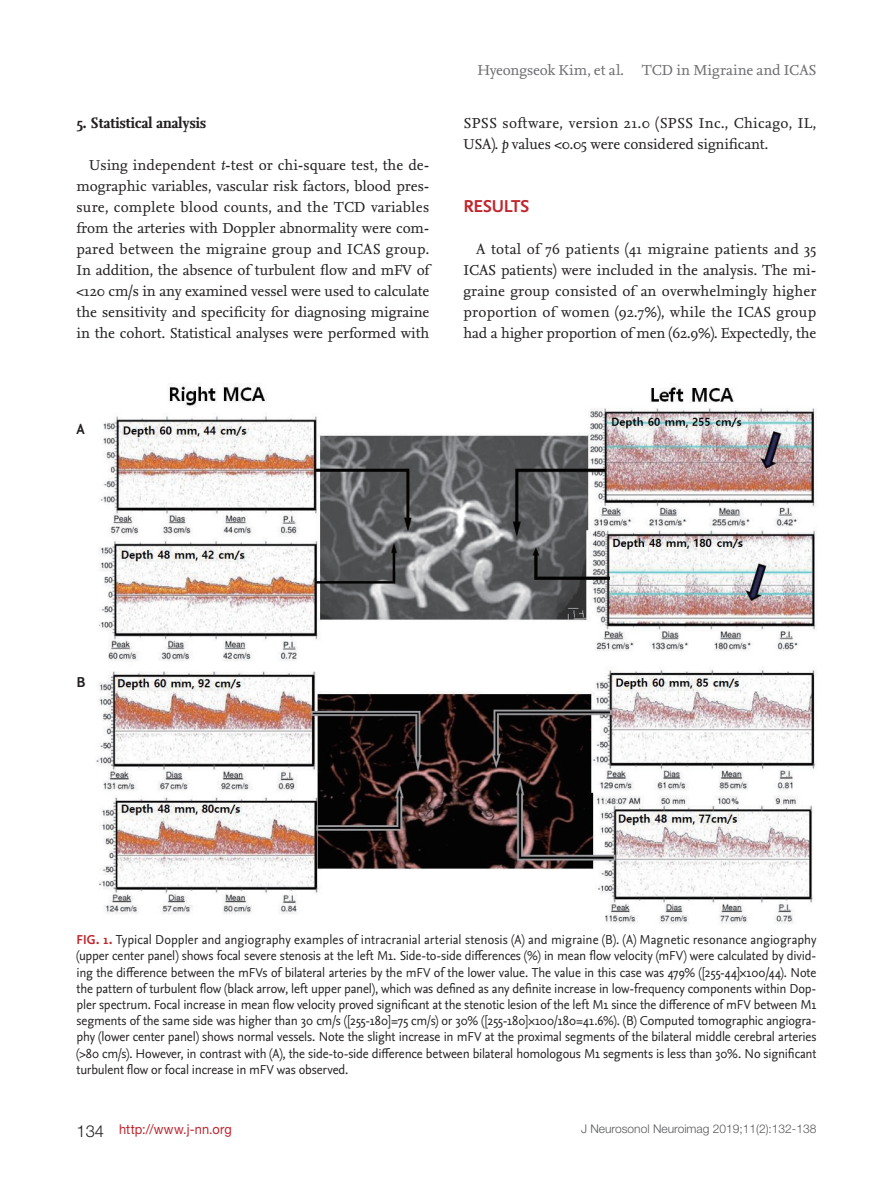
<style>
.page{position:relative;width:893px;height:1191px;background:#fff}
.page>*{position:absolute;margin:0;border:0;box-sizing:border-box;transform-origin:0 0}
.t1{font:700 18px "Nexus Sans";letter-spacing:-.02em;color:#c0262d}
.t2{font:700 15.75px "Nexus Serif";letter-spacing:-.01em;color:#231f20;scale:.95 1}
.t3{font:15px/21px "Nexus Serif";letter-spacing:-.01em;color:#231f20;text-align:justify}
.t4{font:15px/21px "Nexus Serif";letter-spacing:.025em;color:#231f20}
.t5{font:15px "Nexus Serif";color:#6c6d70}
.t6{font:700 15px "Nexus Sans";color:#231f20}
.t7{font:13.5px/16.2px "Nexus Sans";letter-spacing:-.01em;color:#231f20;text-align:justify;scale:.95 1}
.t8{font:13.5px "Helvetica Neue LT Std";letter-spacing:.01em;color:#c0262d;scale:.95 1}
.t9{font:300 12px "Helvetica Neue LT Std";color:#57585a}
.s1{font-style:italic}
.s2{font-family:"Nexus Sans Bold SC";color:#c0262d}
.s3{font-weight:300;font-size:16.5px;color:#231f20}
</style>
<div class="page">
<img style="left:96px;top:383px;width:720px;height:541px">
<p class="t2" style="left:77px;top:112px;width:138px">5. Statistical analysis</p>
<p class="t3" style="left:77px;top:154px;width:355px;text-indent:13px">Using independent <span class="s1">t</span>-test or chi-square test, the de&shy;mographic variables, vascular risk factors, blood pres&shy;sure, complete blood counts, and the TCD variables from the arteries with Doppler abnormality were com&shy;pared between the migraine group and ICAS group.<br>In addition, the absence of turbulent flow and mFV of &lt;120 cm/s in any examined vessel were used to calculate the sensitivity and specificity for diagnosing migraine in the cohort. Statistical analyses were performed with</p>
<p class="t5" style="left:477px;top:60px;width:341px">Hyeongseok Kim, et al. TCD in Migraine and ICAS</p>
<p class="t4" style="left:463px;top:112px;width:354px">SPSS software, version 21.0 (SPSS Inc., Chicago, IL,<br>USA). <span class="s1">p</span> values &lt;0.05 were considered significant.</p>
<h1 class="t1" style="left:463px;top:194px;width:67px">RESULTS</h1>
<p class="t3" style="left:463px;top:238px;width:354px;text-indent:13px">A total of 76 patients (41 migraine patients and 35<br>ICAS patients) were included in the analysis. The mi&shy;graine group consisted of an overwhelmingly higher proportion of women (92.7%), while the ICAS group had a higher proportion of men (62.9%). Expectedly, the</p>
<p class="t6" style="left:77px;top:419px;width:10px">A</p>
<p class="t6" style="left:77px;top:672px;width:11px">B</p>
<p class="t7" style="left:77px;top:931px;width:780px"><span class="s2">FIG. 1.</span> Typical Doppler and angiography examples of intracranial arterial stenosis (A) and migraine (B). (A) Magnetic resonance angiography (upper center panel) shows focal severe stenosis at the left M1. Side-to-side differences (%) in mean flow velocity (mFV) were calculated by divid&shy;ing the difference between the mFVs of bilateral arteries by the mFV of the lower value. The value in this case was 479% ([255-44]×100/44). Note the pattern of turbulent flow (black arrow, left upper panel), which was defined as any definite increase in low-frequency components within Dop&shy;pler spectrum. Focal increase in mean flow velocity proved significant at the stenotic lesion of the left M1 since the difference of mFV between M1 segments of the same side was higher than 30 cm/s ([255-180]=75 cm/s) or 30% ([255-180]×100/180=41.6%). (B) Computed tomographic angiogra&shy;phy (lower center panel) shows normal vessels. Note the slight increase in mFV at the proximal segments of the bilateral middle cerebral arteries (&gt;80 cm/s). However, in contrast with (A), the side-to-side difference between bilateral homologous M1 segments is less than 30%. No significant turbulent flow or focal increase in mFV was observed.</p>
<p class="t8" style="left:77px;top:1121px;width:165px"><span class="s3">134</span> http://www.j-nn.org</p>
<p class="t9" style="left:581px;top:1121px;width:237px">J Neurosonol Neuroimag 2019;11(2):132-138</p>
</div>
